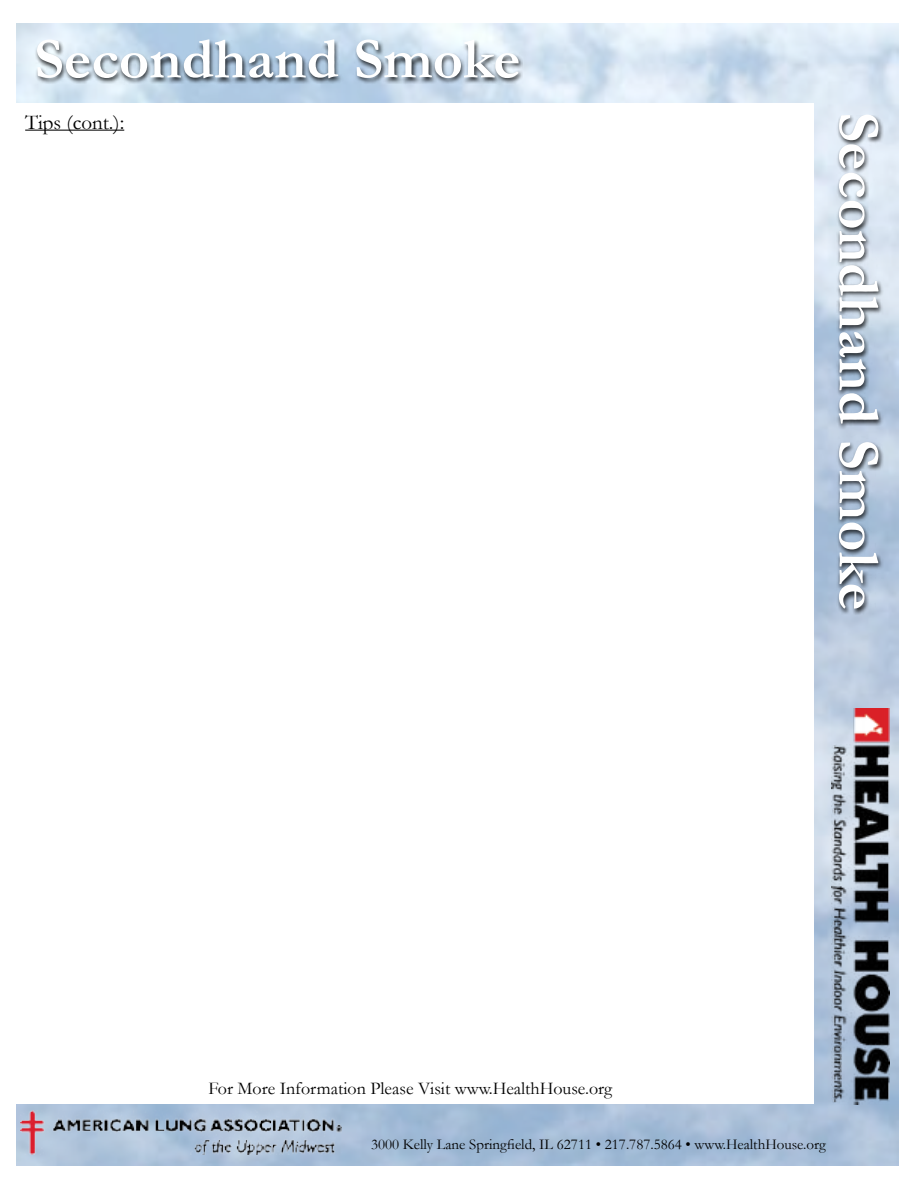
<style>
.page{position:relative;width:918px;height:1188px;background:#fff}
.page>*{position:absolute;margin:0;border:0;box-sizing:border-box;transform-origin:0 0}
.t1{font:700 60px "Garamond";color:#fff}
.t2{font:700 58.5px "Garamond";color:#fff}
.t3{font:21px "Garamond";color:#000}
.t4{font:18px "Garamond";color:#000}
.t5{font:15px "Garamond";color:#000}
</style>
<div class="page">
<img style="left:16px;top:24px;width:882px;height:1141px">
<img style="left:21px;top:1110px;width:321px;height:45px">
<img style="left:831px;top:708px;width:58px;height:397px">
<div style="left:836px;top:115px;width:48px;height:501px;background:#000;opacity:.75"></div>
<div style="left:9px;top:104px;width:805px;height:1000px;background:#fff"></div>
<div style="left:34px;top:40px;width:489px;height:45px;background:#000;opacity:.75"></div>
<hr style="left:25px;top:130px;width:99px;height:1px;background:#000">
<h2 class="t2" style="left:34px;top:19px;width:488px">Secondhand Smoke</h2>
<h3 class="t3" style="left:25px;top:108px;width:101px">Tips (cont.):</h3>
<h1 class="t1" style="left:899px;top:112px;width:501px;rotate:90deg">Secondhand Smoke</h1>
<p class="t4" style="left:208px;top:1076px;width:405px">For More Information Please Visit www.HealthHouse.org</p>
<p class="t5" style="left:371px;top:1134px;width:456px">3000 Kelly Lane Springfield, IL 62711 • 217.787.5864 • www.HealthHouse.org</p>
</div>
